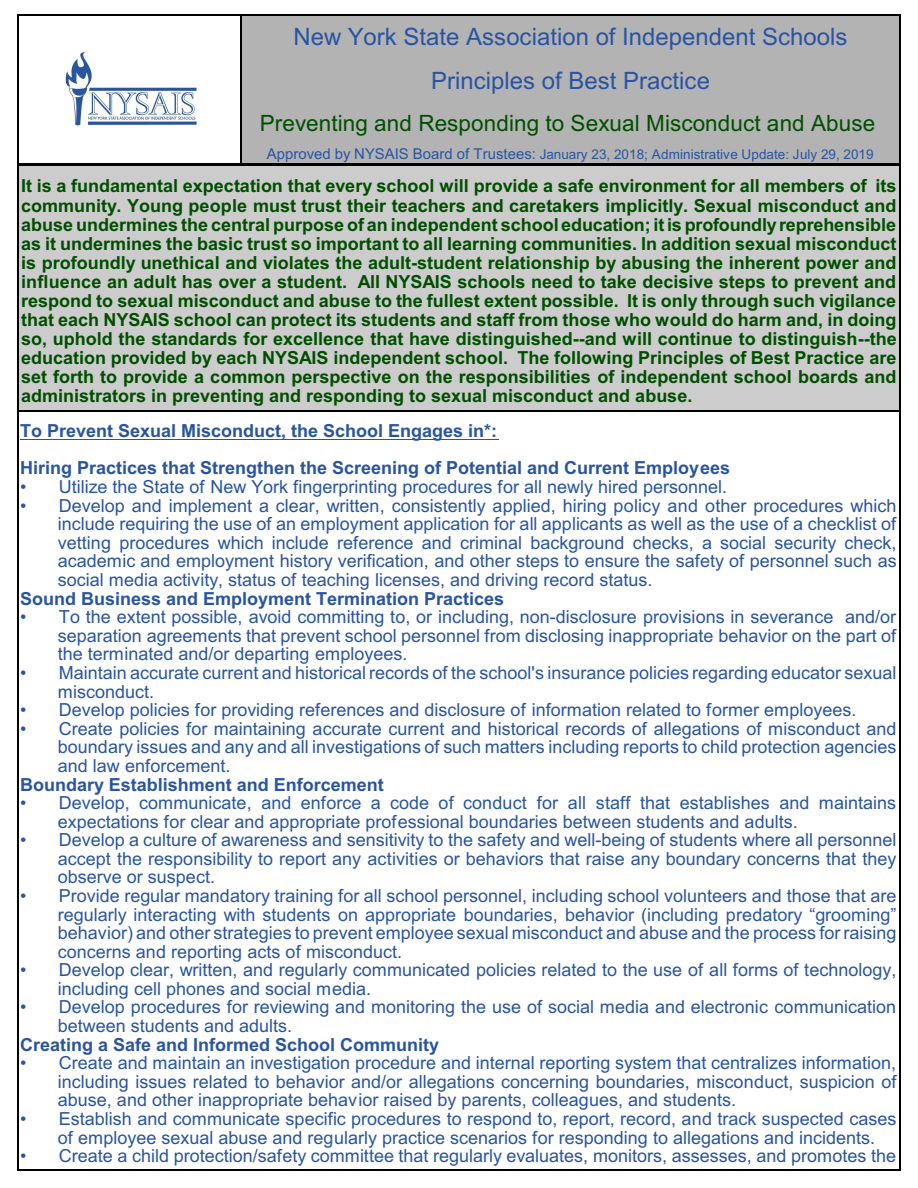
<style>
.page{position:relative;width:918px;height:1188px;background:#fff}
.page>*{position:absolute;margin:0;border:0;box-sizing:border-box;transform-origin:0 0}
.t1{font:24px/44.1px "Arial";color:#2954a3;text-align:center}
.t2{font:22.5px "Arial";letter-spacing:.005em;color:#004f00}
.t3{font:18px/18.6px "Arial";color:#2954a3;text-align:justify}
.t4{font:700 18px/19px "Arial";color:#004f00;text-align:justify}
.t5{font:700 18px/37.7px "Arial";color:#2954a3}
.t6{font:13.5px "Arial";color:#2954a3}
.s1{font-size:15px}
</style>
<div class="page">
<hr style="left:17px;top:14px;width:1px;height:152px;background:#000">
<hr style="left:17px;top:14px;width:223px;height:1px;background:#000">
<hr style="left:17px;top:163px;width:223px;height:3px;background:#000">
<div style="left:240px;top:14px;width:661px;height:152px;background:#b3b3b3"></div>
<hr style="left:240px;top:14px;width:2px;height:152px;background:#000">
<hr style="left:900px;top:14px;width:1px;height:152px;background:#000">
<hr style="left:240px;top:14px;width:661px;height:1px;background:#000">
<hr style="left:240px;top:163px;width:661px;height:3px;background:#000">
<div style="left:17px;top:166px;width:223px;height:245px;background:#ccc"></div>
<hr style="left:17px;top:166px;width:1px;height:245px;background:#000">
<div style="left:240px;top:166px;width:661px;height:245px;background:#ccc"></div>
<hr style="left:900px;top:166px;width:1px;height:245px;background:#000">
<hr style="left:17px;top:411px;width:1px;height:759px;background:#000">
<hr style="left:900px;top:411px;width:1px;height:759px;background:#000">
<hr style="left:17px;top:411px;width:884px;height:1px;background:#000">
<hr style="left:17px;top:1169px;width:884px;height:1px;background:#000">
<img style="left:65px;top:53px;width:132px;height:73px">
<hr style="left:20px;top:439px;width:478px;height:1px;background:#2954a3">
<h1 class="t1" style="left:294px;top:17px;width:556px">New York State Association of Independent Schools<br>Principles of Best Practice</h1>
<p class="t2" style="left:260px;top:115px;width:617px">Preventing and Responding to Sexual Misconduct and Abuse</p>
<p class="t6" style="left:267px;top:149px;width:608px"><span class="s1">Approved by NYSAIS Board of Trustees:</span> January 23, 2018; Administrative Update: July 29, 2019</p>
<p class="t4" style="left:21px;top:178px;width:877px">It is a fundamental expectation that every school will provide a safe environment for all members of its community. Young people must trust their teachers and caretakers implicitly. Sexual misconduct and abuse undermines the central purpose of an independent school education; itis profoundlyreprehensible as it undermines the basic trust so important to all learning communities. In addition sexual misconduct is profoundly unethical and violates the adult-student relationship by abusing the inherent power and influence an adult has over a student. All NYSAIS schools need to take decisive steps to prevent and respond to sexual misconduct and abuse to the fullest extent possible. It is only through such vigilance that each NYSAIS school can protect its students and staff from those who would do harm and, in doing so, uphold the standards for excellence that have distinguished--and will continue to distinguish--the education provided by each NYSAIS independent school. The following Principles of Best Practice are set forth to provide a common perspective on the responsibilities of independent school boards and administrators in preventing and responding to sexual misconduct and abuse.</p>
<p class="t5" style="left:20px;top:413px;width:711px">To Prevent Sexual Misconduct, the School Engages in*:<br>Hiring Practices that Strengthen the Screening of Potential and Current Employees</p>
<p class="t3" style="left:20px;top:479px;width:708px">• Utilize the State of New York fingerprinting procedures for all newly hired personnel.</p>
<p class="t3" style="left:58px;top:498px;width:840px;text-indent:-38px">• Develop and implement a clear, written, consistently applied, hiring policy and other procedures which include requiring the use of an employment application for all applicants as well as the use of a checklist of vetting procedures which include reference and criminal background checks, a social security check, academic and employment history verification, and other steps to ensure the safety of personnel such as social media activity, status of teaching licenses, and driving record status.</p>
<p class="t5" style="left:20px;top:581px;width:486px">Sound Business and Employment Termination Practices</p>
<p class="t3" style="left:58px;top:609px;width:840px;text-indent:-38px">• To the extent possible, avoid committing to, or including, non-disclosure provisions in severance and/or separation agreements that prevent school personnel from disclosing inappropriate behavior on the part of the terminated and/or departing employees.</p>
<p class="t3" style="left:58px;top:665px;width:840px;text-indent:-38px">• Maintain accurate current and historical records of the school's insurance policies regarding educator sexual misconduct.</p>
<p class="t3" style="left:20px;top:702px;width:838px">• Develop policies for providing references and disclosure of information related to former employees.</p>
<p class="t3" style="left:58px;top:721px;width:840px;text-indent:-38px">• Create policies for maintaining accurate current and historical records of allegations of misconduct and boundary issues and any and all investigations of such matters including reports to child protection agencies and law enforcement.</p>
<p class="t5" style="left:20px;top:767px;width:365px">Boundary Establishment and Enforcement</p>
<p class="t3" style="left:58px;top:795px;width:840px;text-indent:-38px">• Develop, communicate, and enforce a code of conduct for all staff that establishes and maintains expectations for clear and appropriate professional boundaries between students and adults.</p>
<p class="t3" style="left:58px;top:832px;width:840px;text-indent:-38px">• Develop a culture of awareness and sensitivity to the safety and well-being of students where all personnel accept the responsibility to report any activities or behaviors that raise any boundary concerns that they observe or suspect.</p>
<p class="t3" style="left:58px;top:888px;width:840px;text-indent:-38px">• Provide regular mandatory training for all school personnel, including school volunteers and those that are regularly interacting with students on appropriate boundaries, behavior (including predatory “grooming” behavior) and other strategies to prevent employee sexual misconduct and abuse and the process for raising concerns and reporting acts of misconduct.</p>
<p class="t3" style="left:58px;top:962px;width:840px;text-indent:-38px">• Develop clear, written, and regularly communicated policies related to the use of all forms of technology, including cell phones and social media.</p>
<p class="t3" style="left:58px;top:999px;width:840px;text-indent:-38px">• Develop procedures for reviewing and monitoring the use of social media and electronic communication between students and adults.</p>
<p class="t5" style="left:20px;top:1027px;width:421px">Creating a Safe and Informed School Community</p>
<p class="t3" style="left:58px;top:1055px;width:840px;text-indent:-38px">• Create and maintain an investigation procedure and internal reporting system that centralizes information, including issues related to behavior and/or allegations concerning boundaries, misconduct, suspicion of abuse, and other inappropriate behavior raised by parents, colleagues, and students.</p>
<p class="t3" style="left:58px;top:1111px;width:840px;text-indent:-38px">• Establish and communicate specific procedures to respond to, report, record, and track suspected cases of employee sexual abuse and regularly practice scenarios for responding to allegations and incidents.</p>
<p class="t3" style="left:20px;top:1148px;width:878px">• Create a child protection/safety committee that regularly evaluates, monitors, assesses, and promotes the</p>
</div>
